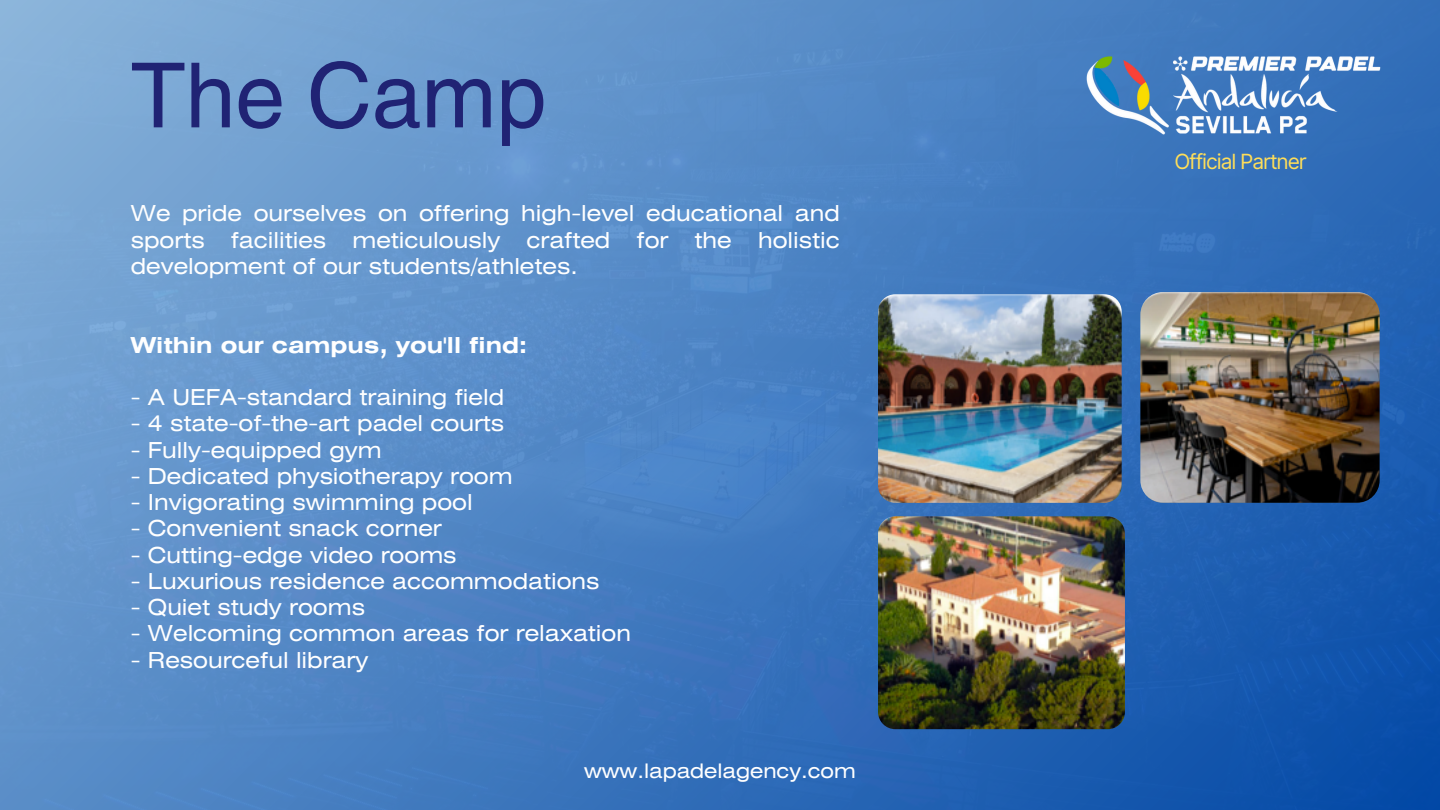
<style>
.page{position:relative;width:1440px;height:810px;background:#fff}
.page>*{position:absolute;margin:0;border:0;box-sizing:border-box;transform-origin:0 0}
.t1{font:90px "Helvetica World";color:#202374}
.t2{font:22px/26.2px "Helios Ext";color:#fff;text-align:justify}
.t3{font:700 22px "Helios Ext";color:#fff}
.t4{font:20.9px "Inter";letter-spacing:-.05em;color:#ffde59}
.t5{font:20px "Helios Ext";color:#fff}
</style>
<div class="page">
<img style="left:0;top:0;width:1440px;height:810px">
<img style="left:878px;top:516px;width:247px;height:213px;border-radius:17px">
<img style="left:1140px;top:292px;width:240px;height:211px;border-radius:23px">
<img style="left:878px;top:294px;width:244px;height:209px;border-radius:17px">
<img style="left:1059px;top:29px;width:349px;height:132px">
<p class="t1" style="left:131px;top:43px;width:417px">The Camp</p>
<p class="t2" style="left:131px;top:202px;width:710px">We pride ourselves on offering high-level educational and sports facilities meticulously crafted for the holistic development of our students/athletes.</p>
<h1 class="t3" style="left:131px;top:337px;width:398px">Within our campus, you'll find:</h1>
<p class="t2" style="left:131px;top:386px;width:375px">- A UEFA-standard training field</p>
<p class="t2" style="left:131px;top:412px;width:375px">- 4 state-of-the-art padel courts</p>
<p class="t2" style="left:131px;top:439px;width:252px">- Fully-equipped gym</p>
<h2 class="t2" style="left:131px;top:465px;width:383px">- Dedicated physiotherapy room</h2>
<p class="t2" style="left:131px;top:491px;width:343px">- Invigorating swimming pool</p>
<p class="t2" style="left:131px;top:517px;width:312px">- Convenient snack corner</p>
<p class="t2" style="left:131px;top:544px;width:327px">- Cutting-edge video rooms</p>
<p class="t2" style="left:131px;top:570px;width:470px">- Luxurious residence accommodations</p>
<p class="t2" style="left:131px;top:596px;width:236px">- Quiet study rooms</p>
<p class="t2" style="left:131px;top:622px;width:502px">- Welcoming common areas for relaxation</p>
<p class="t2" style="left:131px;top:649px;width:239px">- Resourceful library</p>
<p class="t5" style="left:584px;top:764px;width:273px">www.lapadelagency.com</p>
<p class="t4" style="left:1174px;top:149px;width:134px">Official Partner</p>
</div>
